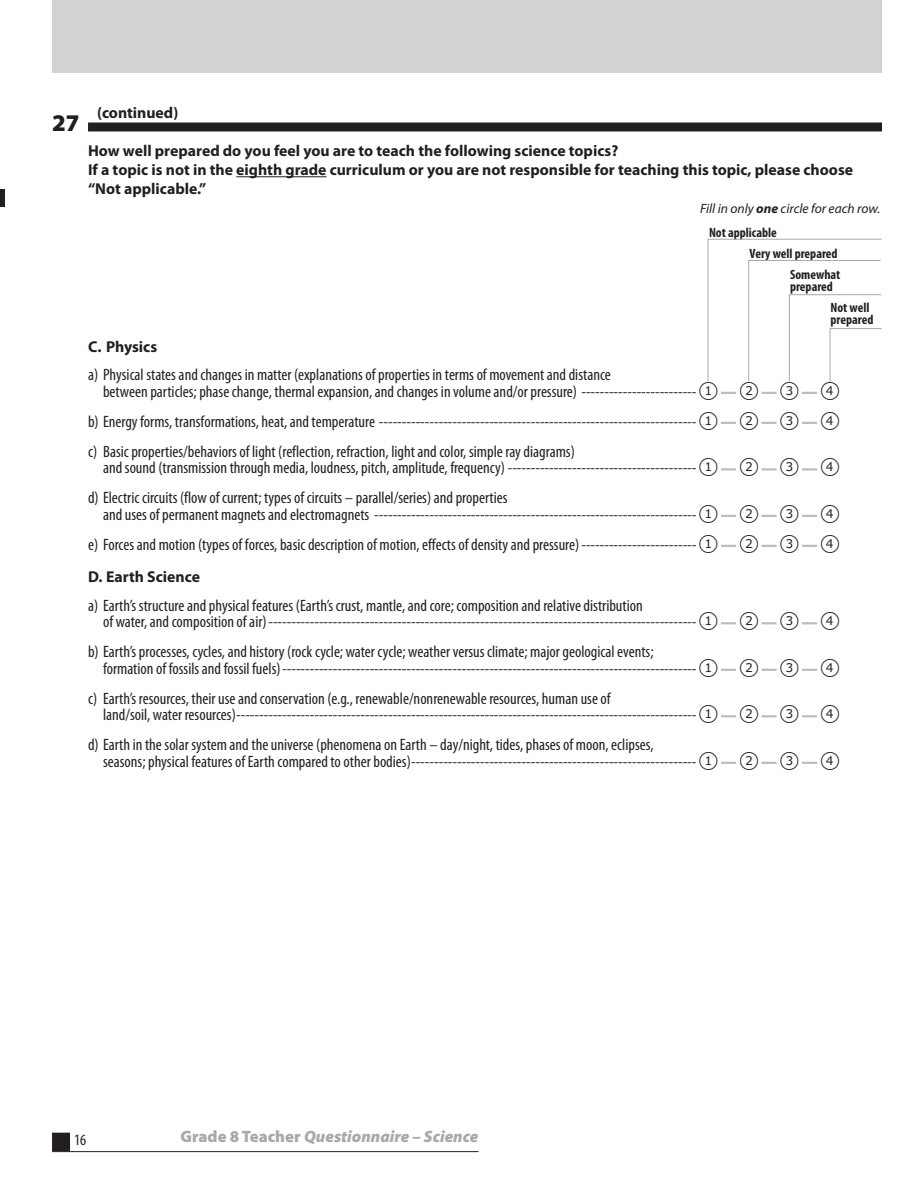
<style>
.page{position:relative;width:918px;height:1188px;background:#fff}
.page>*{position:absolute;margin:0;border:0;box-sizing:border-box;transform-origin:0 0}
.t1{font:900 24px "Myriad Pro";color:#231f20}
.t2{font:22.5px "TIMSS options";color:#231f20}
.t3{font:condensed 16.5px/16.5px "Myriad Pro";color:#231f20}
.t4{font:italic 900 16.5px "Myriad Pro";color:#a8a9ad}
.t5{font:700 15.75px/18.9px "Myriad Pro";color:#231f20}
.t6{font:condensed 15.75px "Myriad Pro";color:#231f20}
.t7{font:700 condensed 13.5px/21px "Myriad Pro";color:#231f20;text-align:right}
.t8{font:italic 13.5px/24px "Myriad Pro";color:#231f20}
.s1{font-weight:700}
.s2{font-weight:700;font-style:normal;font-stretch:condensed}
.s3{font-style:normal}
</style>
<div class="page">
<div style="left:53px;top:1133px;width:16px;height:17px;background:#231f20"></div>
<div style="left:52px;top:1133px;width:18px;height:18px;border:2px solid #231f20"></div>
<hr style="left:52px;top:1151px;width:427px;height:1px;background:#231f20">
<div style="left:88px;top:122px;width:794px;height:9px;background:#231f20"></div>
<hr style="left:236px;top:176px;width:91px;height:1px;background:#231f20">
<svg style="left:721px;top:392px;width:15px;height:2px"></svg>
<svg style="left:762px;top:392px;width:15px;height:2px"></svg>
<svg style="left:802px;top:392px;width:15px;height:2px"></svg>
<svg style="left:721px;top:422px;width:15px;height:2px"></svg>
<svg style="left:762px;top:422px;width:15px;height:2px"></svg>
<svg style="left:802px;top:422px;width:15px;height:2px"></svg>
<hr style="left:721px;top:468px;width:15px;height:3px;background:#bcbdc0">
<hr style="left:762px;top:468px;width:15px;height:3px;background:#bcbdc0">
<hr style="left:802px;top:468px;width:15px;height:3px;background:#bcbdc0">
<svg style="left:721px;top:515px;width:15px;height:2px"></svg>
<svg style="left:762px;top:515px;width:15px;height:2px"></svg>
<svg style="left:802px;top:515px;width:15px;height:2px"></svg>
<svg style="left:721px;top:545px;width:15px;height:2px"></svg>
<svg style="left:762px;top:545px;width:15px;height:2px"></svg>
<svg style="left:802px;top:545px;width:15px;height:2px"></svg>
<svg style="left:721px;top:622px;width:15px;height:2px"></svg>
<svg style="left:762px;top:622px;width:15px;height:2px"></svg>
<svg style="left:802px;top:622px;width:15px;height:2px"></svg>
<svg style="left:721px;top:669px;width:15px;height:2px"></svg>
<svg style="left:762px;top:669px;width:15px;height:2px"></svg>
<svg style="left:802px;top:669px;width:15px;height:2px"></svg>
<svg style="left:721px;top:715px;width:15px;height:2px"></svg>
<svg style="left:762px;top:715px;width:15px;height:2px"></svg>
<svg style="left:802px;top:715px;width:15px;height:2px"></svg>
<svg style="left:721px;top:762px;width:15px;height:2px"></svg>
<svg style="left:762px;top:762px;width:15px;height:2px"></svg>
<svg style="left:802px;top:762px;width:15px;height:2px"></svg>
<svg style="left:707px;top:238px;width:175px;height:144px"></svg>
<div style="left:52px;top:0;width:830px;height:72px;background:#d1d2d4"></div>
<hr style="left:0;top:189px;width:4px;height:18px;background:#231f20">
<h1 class="t1" style="left:52px;top:110px;width:29px">27</h1>
<p class="t5" style="left:97px;top:103px;width:83px">(continued)</p>
<p class="t5" style="left:88px;top:142px;width:767px">How well prepared do you feel you are to teach the following science topics?<br>If a topic is not in the eighth grade curriculum or you are not responsible for teaching this topic, please choose “Not applicable.”</p>
<p class="t8" style="left:709px;top:197px;width:173px;text-indent:-9px">Fill in only <span class="s1">one</span> circle for each row.<br><span class="s2">Not applicable</span></p>
<p class="t7" style="left:750px;top:243px;width:92px">Very well prepared<br>Somewhat</p>
<p class="t7" style="left:831px;top:276px;width:40px;text-align:left;text-indent:-40px">prepared<br>Not well</p>
<p class="t7" style="left:831px;top:309px;width:44px">prepared</p>
<p class="t5" style="left:88px;top:337px;width:71px">C. Physics</p>
<p class="t3" style="left:103px;top:367px;width:595px;text-indent:-15px">a) Physical states and changes in matter (explanations of properties in terms of movement and distance<br>between particles; phase change, thermal expansion, and changes in volume and/or pressure) -------------------------</p>
<p class="t2" style="left:700px;top:379px;width:20px">1</p>
<p class="t2" style="left:740px;top:379px;width:20px">2</p>
<p class="t2" style="left:781px;top:379px;width:20px">3</p>
<p class="t2" style="left:821px;top:379px;width:20px">4</p>
<p class="t3" style="left:88px;top:414px;width:610px">b) Energy forms, transformations, heat, and temperature ---------------------------------------------------------------------</p>
<p class="t2" style="left:700px;top:409px;width:20px">1</p>
<p class="t2" style="left:740px;top:409px;width:20px">2</p>
<p class="t2" style="left:781px;top:409px;width:20px">3</p>
<p class="t2" style="left:821px;top:409px;width:20px">4</p>
<p class="t3" style="left:103px;top:444px;width:595px;text-indent:-15px">c) Basic properties/behaviors of light (reflection, refraction, light and color, simple ray diagrams)<br>and sound (transmission through media, loudness, pitch, amplitude, frequency) -----------------------------------------</p>
<p class="t2" style="left:700px;top:455px;width:20px">1</p>
<p class="t2" style="left:740px;top:455px;width:20px">2</p>
<p class="t2" style="left:781px;top:455px;width:20px">3</p>
<p class="t2" style="left:821px;top:455px;width:20px">4</p>
<p class="t3" style="left:103px;top:490px;width:595px;text-indent:-15px">d) Electric circuits (flow of current; types of circuits – parallel/series) and properties<br>and uses of permanent magnets and electromagnets ----------------------------------------------------------------------</p>
<p class="t2" style="left:700px;top:502px;width:20px">1</p>
<p class="t2" style="left:740px;top:502px;width:20px">2</p>
<p class="t2" style="left:781px;top:502px;width:20px">3</p>
<p class="t2" style="left:821px;top:502px;width:20px">4</p>
<p class="t3" style="left:88px;top:537px;width:610px">e) Forces and motion (types of forces, basic description of motion, effects of density and pressure) -------------------------</p>
<p class="t2" style="left:700px;top:532px;width:20px">1</p>
<p class="t2" style="left:740px;top:532px;width:20px">2</p>
<p class="t2" style="left:781px;top:532px;width:20px">3</p>
<p class="t2" style="left:821px;top:532px;width:20px">4</p>
<p class="t5" style="left:88px;top:568px;width:114px">D. Earth Science</p>
<p class="t3" style="left:103px;top:597px;width:595px;text-indent:-15px">a) Earth’s structure and physical features (Earth’s crust, mantle, and core; composition and relative distribution<br>of water, and composition of air) ---------------------------------------------------------------------------------------------</p>
<p class="t2" style="left:700px;top:609px;width:20px">1</p>
<p class="t2" style="left:740px;top:609px;width:20px">2</p>
<p class="t2" style="left:781px;top:609px;width:20px">3</p>
<p class="t2" style="left:821px;top:609px;width:20px">4</p>
<p class="t3" style="left:103px;top:644px;width:595px;text-indent:-15px">b) Earth’s processes, cycles, and history (rock cycle; water cycle; weather versus climate; major geological events; formation of fossils and fossil fuels) ------------------------------------------------------------------------------------------</p>
<p class="t2" style="left:700px;top:656px;width:20px">1</p>
<p class="t2" style="left:740px;top:656px;width:20px">2</p>
<p class="t2" style="left:781px;top:656px;width:20px">3</p>
<p class="t2" style="left:821px;top:656px;width:20px">4</p>
<p class="t3" style="left:103px;top:690px;width:595px;text-indent:-15px">c) Earth’s resources, their use and conservation (e.g., renewable/nonrenewable resources, human use of<br>land/soil, water resources) ----------------------------------------------------------------------------------------------------</p>
<p class="t2" style="left:700px;top:702px;width:20px">1</p>
<p class="t2" style="left:740px;top:702px;width:20px">2</p>
<p class="t2" style="left:781px;top:702px;width:20px">3</p>
<p class="t2" style="left:821px;top:702px;width:20px">4</p>
<p class="t3" style="left:103px;top:737px;width:595px;text-indent:-15px">d) Earth in the solar system and the universe (phenomena on Earth – day/night, tides, phases of moon, eclipses, seasons; physical features of Earth compared to other bodies) --------------------------------------------------------------</p>
<p class="t2" style="left:700px;top:749px;width:20px">1</p>
<p class="t2" style="left:740px;top:749px;width:20px">2</p>
<p class="t2" style="left:781px;top:749px;width:20px">3</p>
<p class="t2" style="left:821px;top:749px;width:20px">4</p>
<p class="t6" style="left:74px;top:1131px;width:14px">16</p>
<p class="t4" style="left:181px;top:1127px;width:299px"><span class="s3">Grade 8 Teacher</span> Questionnaire – Science</p>
</div>
